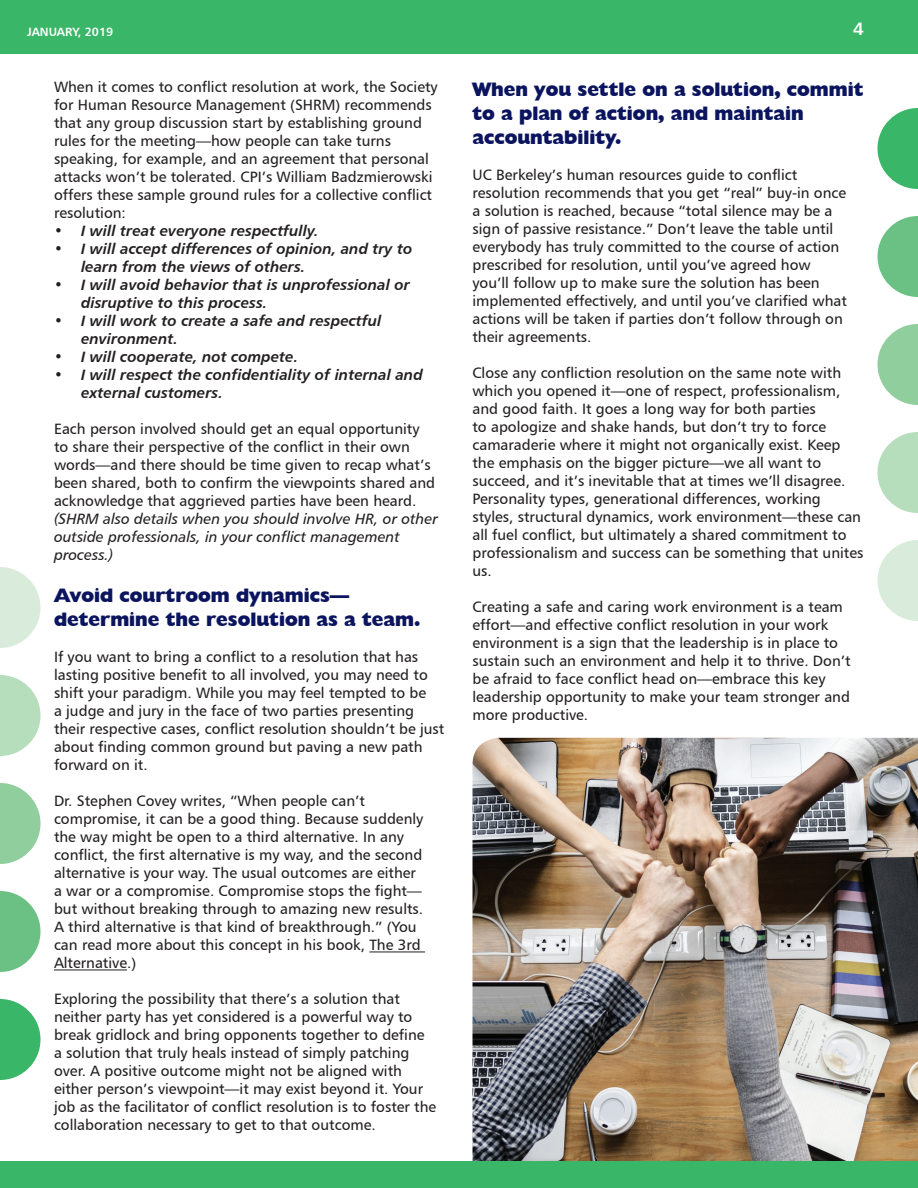
<style>
.page{position:relative;width:918px;height:1188px;background:#fff}
.page>*{position:absolute;margin:0;border:0;box-sizing:border-box;transform-origin:0 0}
.t1{font:800 19.5px/24px "Humanist 521 BT";color:#0b145e}
.t2{font:18px "Humanist 777 BT Bold B";color:#fff}
.t3{font:15px/18px "Humanist 777 BT Roman B";color:#231f20}
.t4{font:15px/18px "Humanist 777 BT Bold Italic B";color:#231f20}
.t5{font:15px/18px "Humanist 777 BT Italic B";color:#231f20}
.t6{font:12px "Humanist 777 BT Bold B";color:#fff}
</style>
<div class="page">
<div style="left:0;top:0;width:918px;height:54px;background:#39b667"></div>
<div style="left:0;top:1161px;width:918px;height:27px;background:#39b667"></div>
<svg style="left:878px;top:108px;width:40px;height:81px"></svg>
<svg style="left:878px;top:216px;width:40px;height:81px"></svg>
<svg style="left:878px;top:324px;width:40px;height:81px"></svg>
<svg style="left:878px;top:432px;width:40px;height:81px"></svg>
<svg style="left:878px;top:540px;width:40px;height:81px"></svg>
<svg style="left:0;top:999px;width:40px;height:81px"></svg>
<svg style="left:0;top:891px;width:40px;height:81px"></svg>
<svg style="left:0;top:783px;width:40px;height:81px"></svg>
<svg style="left:0;top:675px;width:40px;height:81px"></svg>
<svg style="left:0;top:567px;width:40px;height:81px"></svg>
<hr style="left:369px;top:952px;width:56px;height:1px;background:#231f20">
<hr style="left:54px;top:970px;width:73px;height:1px;background:#231f20">
<img style="left:472px;top:738px;width:446px;height:423px">
<p class="t6" style="left:27px;top:24px;width:88px">JANUARY, 2019</p>
<p class="t2" style="left:853px;top:18px;width:12px">4</p>
<p class="t3" style="left:54px;top:78px;width:385px">When it comes to conflict resolution at work, the Society for Human Resource Management (SHRM) recommends that any group discussion start by establishing ground rules for the meeting—how people can take turns speaking, for example, and an agreement that personal attacks won’t be tolerated. CPI’s William Badzmierowski offers these sample ground rules for a collective conflict resolution:</p>
<p class="t4" style="left:54px;top:222px;width:266px">• I will treat everyone respectfully.</p>
<p class="t4" style="left:81px;top:240px;width:333px;text-indent:-27px">• I will accept differences of opinion, and try to learn from the views of others.</p>
<p class="t4" style="left:81px;top:276px;width:330px;text-indent:-27px">• I will avoid behavior that is unprofessional or disruptive to this process.</p>
<p class="t4" style="left:81px;top:312px;width:302px;text-indent:-27px">• I will work to create a safe and respectful environment.</p>
<p class="t4" style="left:54px;top:348px;width:246px">• I will cooperate, not compete.</p>
<p class="t4" style="left:81px;top:366px;width:343px;text-indent:-27px">• I will respect the confidentiality of internal and external customers.</p>
<p class="t3" style="left:54px;top:420px;width:383px">Each person involved should get an equal opportunity to share their perspective of the conflict in their own words—and there should be time given to recap what’s been shared, both to confirm the viewpoints shared and acknowledge that aggrieved parties have been heard.</p>
<p class="t5" style="left:54px;top:510px;width:385px">(SHRM also details when you should involve HR, or other outside professionals, in your conflict management process.)</p>
<h1 class="t1" style="left:54px;top:583px;width:368px">Avoid courtroom dynamics— determine the resolution as a team.</h1>
<p class="t3" style="left:54px;top:648px;width:392px">If you want to bring a conflict to a resolution that has lasting positive benefit to all involved, you may need to shift your paradigm. While you may feel tempted to be<br>a judge and jury in the face of two parties presenting their respective cases, conflict resolution shouldn’t be just about finding common ground but paving a new path forward on it.</p>
<p class="t3" style="left:54px;top:792px;width:371px">Dr. Stephen Covey writes, “When people can’t compromise, it can be a good thing. Because suddenly the way might be open to a third alternative. In any conflict, the first alternative is my way, and the second alternative is your way. The usual outcomes are either a war or a compromise. Compromise stops the fight— but without breaking through to amazing new results.<br>A third alternative is that kind of breakthrough.” (You can read more about this concept in his book, The 3rd Alternative.)</p>
<p class="t3" style="left:54px;top:990px;width:384px">Exploring the possibility that there’s a solution that neither party has yet considered is a powerful way to break gridlock and bring opponents together to define<br>a solution that truly heals instead of simply patching over. A positive outcome might not be aligned with either person’s viewpoint—it may exist beyond it. Your job as the facilitator of conflict resolution is to foster the collaboration necessary to get to that outcome.</p>
<h1 class="t1" style="left:472px;top:77px;width:392px">When you settle on a solution, commit to a plan of action, and maintain accountability.</h1>
<p class="t3" style="left:472px;top:165px;width:376px">UC Berkeley’s human resources guide to conflict resolution recommends that you get “real” buy-in once a solution is reached, because “total silence may be a sign of passive resistance.” Don’t leave the table until everybody has truly committed to the course of action prescribed for resolution, until you’ve agreed how you’ll follow up to make sure the solution has been implemented effectively, and until you’ve clarified what actions will be taken if parties don’t follow through on their agreements.</p>
<p class="t3" style="left:472px;top:363px;width:392px">Close any confliction resolution on the same note with which you opened it—one of respect, professionalism, and good faith. It goes a long way for both parties<br>to apologize and shake hands, but don’t try to force camaraderie where it might not organically exist. Keep the emphasis on the bigger picture—we all want to succeed, and it’s inevitable that at times we’ll disagree.<br>Personality types, generational differences, working styles, structural dynamics, work environment—these can all fuel conflict, but ultimately a shared commitment to professionalism and success can be something that unites us.</p>
<p class="t3" style="left:472px;top:597px;width:380px">Creating a safe and caring work environment is a team effort—and effective conflict resolution in your work environment is a sign that the leadership is in place to sustain such an environment and help it to thrive. Don’t be afraid to face conflict head on—embrace this key leadership opportunity to make your team stronger and more productive.</p>
</div>
